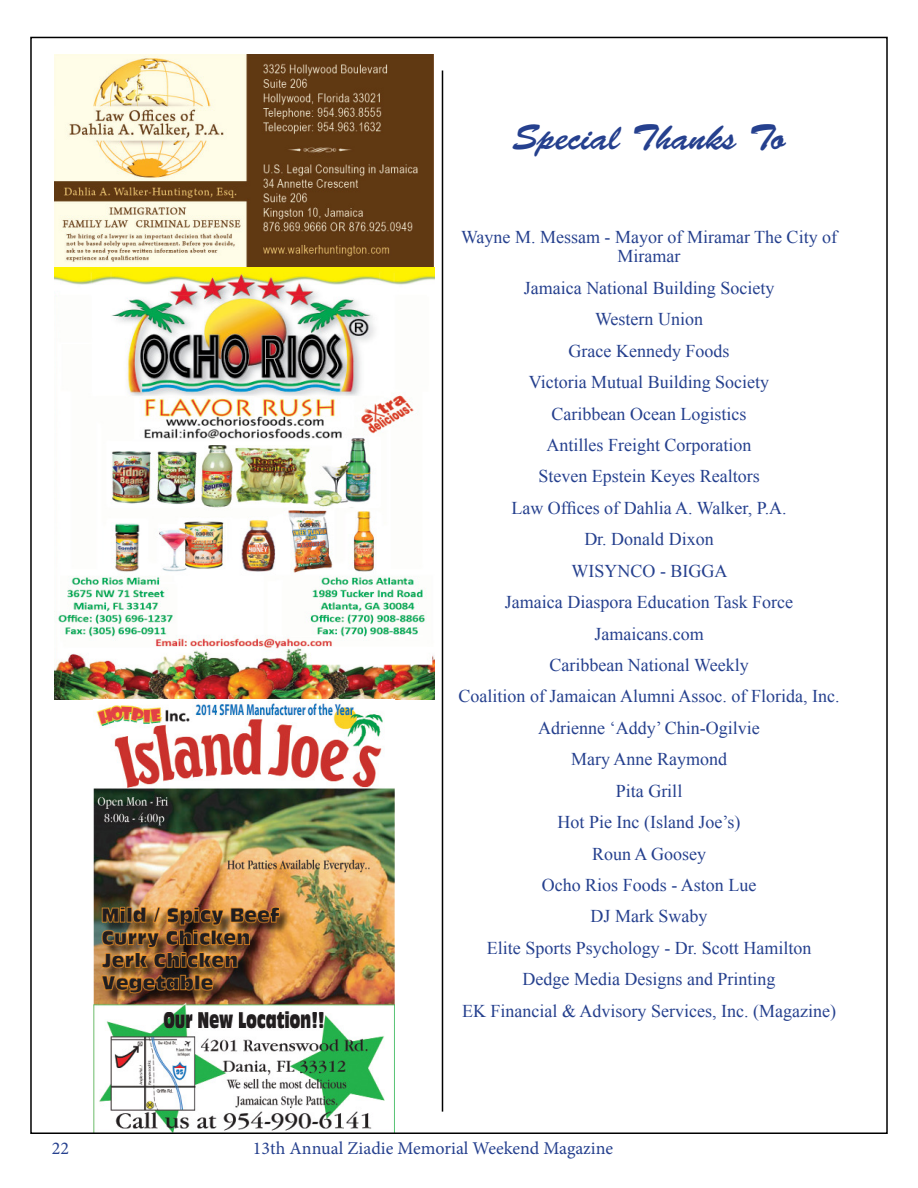
<style>
.page{position:relative;width:918px;height:1188px;background:#fff}
.page>*{position:absolute;margin:0;border:0;box-sizing:border-box;transform-origin:0 0}
.t1{font:36px "Brush Script Std";color:#25408e}
.t2{font:18px/31.3px "Times New Roman";color:#25408e;text-align:center}
.t3{font:18px "Minion Pro";color:#25408e}
</style>
<div class="page">
<img style="left:54px;top:54px;width:379px;height:214px">
<img style="left:54px;top:268px;width:380px;height:432px">
<img style="left:94px;top:703px;width:300px;height:429px">
<hr style="left:442px;top:71px;width:1px;height:1041px;background:#000">
<h1 class="t1" style="left:513px;top:124px;width:275px">Special Thanks To</h1>
<p class="t2" style="left:461px;top:229px;width:378px;line-height:19.4px">Wayne M. Messam - Mayor of Miramar The City of<br>Miramar</p>
<p class="t2" style="left:459px;top:274px;width:382px">Jamaica National Building Society<br>Western Union<br>Grace Kennedy Foods<br>Victoria Mutual Building Society<br>Caribbean Ocean Logistics<br>Antilles Freight Corporation<br>Steven Epstein Keyes Realtors<br>Law Offices of Dahlia A. Walker, P.A.<br>Dr. Donald Dixon<br>WISYNCO - BIGGA<br>Jamaica Diaspora Education Task Force<br>Jamaicans.com<br>Caribbean National Weekly<br>Coalition of Jamaican Alumni Assoc. of Florida, Inc.<br>Adrienne ‘Addy’ Chin-Ogilvie<br>Mary Anne Raymond<br>Pita Grill<br>Hot Pie Inc (Island Joe’s)<br>Roun A Goosey<br>Ocho Rios Foods - Aston Lue<br>DJ Mark Swaby<br>Elite Sports Psychology - Dr. Scott Hamilton<br>Dedge Media Designs and Printing<br>EK Financial &amp; Advisory Services, Inc. (Magazine)</p>
<p class="t3" style="left:52px;top:1141px;width:19px">22</p>
<p class="t3" style="left:253px;top:1141px;width:362px">13th Annual Ziadie Memorial Weekend Magazine</p>
</div>
